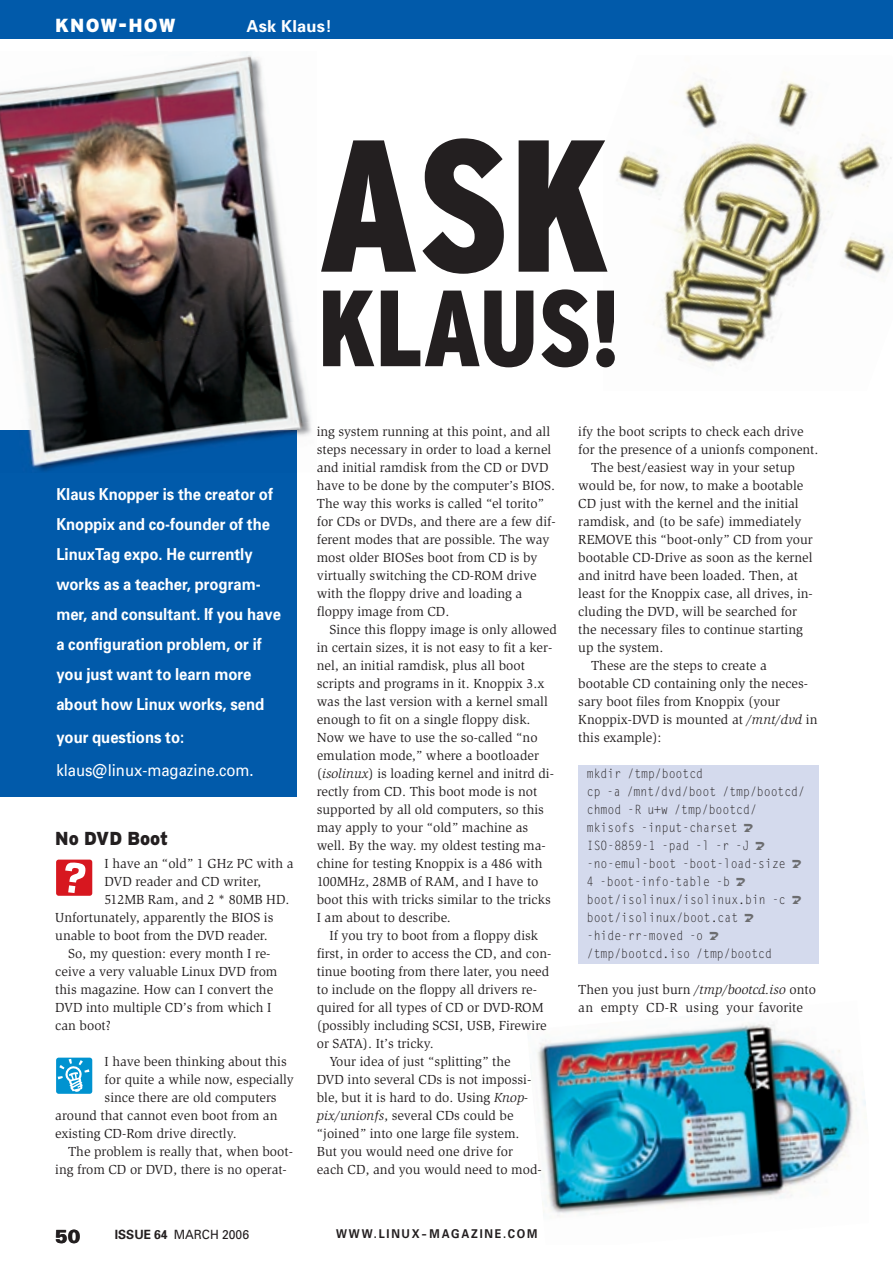
<style>
.page{position:relative;width:893px;height:1263px;background:#fff}
.page>*{position:absolute;margin:0;border:0;box-sizing:border-box;transform-origin:0 0}
.t1{font:900 condensed 187.5px "Interstate";color:#231f20;scale:.95 1}
.t2{font:900 condensed 108px "Interstate";color:#231f20;scale:.95 1}
.t3{font:900 18.9px "Interstate";letter-spacing:.06em;color:#fff}
.t4{font:900 18.9px "Univers";color:#231f20}
.t5{font:900 18.75px "Interstate";color:#231f20;scale:.95 1}
.t6{font:700 16.5px/30px "Univers";color:#fff;scale:.9 1}
.t7{font:16.5px "Univers";color:#fff;scale:.9 1}
.t8{font:700 16.5px "Univers";color:#fff}
.t9{font:13.5px/18px "Slimbach";color:#231f20}
.t10{font:12.75px/18px "Gothic Looser";color:#231f20;scale:.9 1}
.t11{font:12.75px "Univers";color:#231f20;scale:.95 1}
.t12{font:700 12.15px "Univers";letter-spacing:.16em;color:#231f20;scale:.9 1}
.s1{font-style:italic}
.s2{font-weight:700}
</style>
<div class="page">
<img style="left:537px;top:1021px;width:329px;height:195px">
<svg style="left:56px;top:860px;width:36px;height:36px"></svg>
<svg style="left:56px;top:1058px;width:36px;height:36px"></svg>
<div style="left:578px;top:765px;width:241px;height:18px;background:#d4daed"></div>
<div style="left:578px;top:783px;width:241px;height:18px;background:#d4daed"></div>
<div style="left:578px;top:801px;width:241px;height:18px;background:#d4daed"></div>
<div style="left:578px;top:819px;width:241px;height:18px;background:#d4daed"></div>
<div style="left:578px;top:837px;width:241px;height:18px;background:#d4daed"></div>
<div style="left:578px;top:855px;width:241px;height:18px;background:#d4daed"></div>
<div style="left:578px;top:873px;width:241px;height:18px;background:#d4daed"></div>
<div style="left:578px;top:891px;width:241px;height:18px;background:#d4daed"></div>
<div style="left:578px;top:909px;width:241px;height:18px;background:#d4daed"></div>
<div style="left:578px;top:927px;width:241px;height:18px;background:#d4daed"></div>
<div style="left:578px;top:945px;width:241px;height:18px;background:#d4daed"></div>
<img style="left:616px;top:79px;width:277px;height:288px">
<div style="left:0;top:431px;width:297px;height:365px;background:#015aaa"></div>
<img style="left:0;top:57px;width:292px;height:257px">
<img style="left:0;top:314px;width:310px;height:117px">
<img style="left:210px;top:414px;width:102px;height:22px">
<img style="left:28px;top:431px;width:269px;height:41px">
<div style="left:0;top:0;width:893px;height:38px;background:#015aaa"></div>
<h3 class="t3" style="left:55px;top:15px;width:122px">KNOW-HOW</h3>
<p class="t8" style="left:247px;top:16px;width:87px">Ask Klaus!</p>
<h1 class="t1" style="left:318px;top:102px;width:309px">ASK</h1>
<h2 class="t2" style="left:318px;top:268px;width:319px">KLAUS!</h2>
<p class="t6" style="left:56px;top:478px;width:251px">Klaus Knopper is the creator of<br>Knoppix and co-founder of the<br>LinuxTag expo. He currently works as a teacher, program&shy;mer, and consultant. If you have a configuration problem, or if you just want to learn more about how Linux works, send</p>
<p class="t6" style="left:56px;top:721px;width:144px">your questions to:</p>
<p class="t7" style="left:56px;top:760px;width:221px">klaus@linux-magazine.com.</p>
<h3 class="t5" style="left:55px;top:828px;width:121px">No DVD Boot</h3>
<p class="t9" style="left:105px;top:855px;width:190px">I have an “old” 1 GHz PC with a</p>
<p class="t9" style="left:105px;top:873px;width:158px">DVD reader and CD writer,</p>
<p class="t9" style="left:105px;top:891px;width:186px">512MB Ram, and 2 * 80MB HD.</p>
<p class="t9" style="left:55px;top:909px;width:220px">Unfortunately, apparently the BIOS is</p>
<p class="t9" style="left:55px;top:927px;width:214px">unable to boot from the DVD reader.</p>
<p class="t9" style="left:68px;top:945px;width:204px">So, my question: every month I re-</p>
<p class="t9" style="left:55px;top:963px;width:224px">ceive a very valuable Linux DVD from</p>
<p class="t9" style="left:55px;top:981px;width:219px">this magazine. How can I convert the</p>
<p class="t9" style="left:55px;top:999px;width:218px">DVD into multiple CD’s from which I</p>
<p class="t9" style="left:55px;top:1017px;width:57px">can boot?</p>
<p class="t9" style="left:105px;top:1053px;width:184px">I have been thinking about this</p>
<p class="t9" style="left:105px;top:1071px;width:191px">for quite a while now, especially</p>
<p class="t9" style="left:105px;top:1089px;width:173px">since there are old computers</p>
<p class="t9" style="left:55px;top:1107px;width:224px">around that cannot even boot from an</p>
<p class="t9" style="left:55px;top:1125px;width:183px">existing CD-Rom drive directly.</p>
<p class="t9" style="left:68px;top:1143px;width:226px">The problem is really that, when boot-</p>
<p class="t9" style="left:55px;top:1161px;width:233px">ing from CD or DVD, there is no operat-</p>
<p class="t9" style="left:317px;top:423px;width:240px">ing system running at this point, and all steps necessary in order to load a kernel and initial ramdisk from the CD or DVD have to be done by the computer’s BIOS.<br>The way this works is called “el torito” for CDs or DVDs, and there are a few dif&shy;ferent modes that are possible. The way most older BIOSes boot from CD is by virtually switching the CD-ROM drive with the floppy drive and loading a floppy image from CD.</p>
<p class="t9" style="left:317px;top:621px;width:242px;text-indent:13px">Since this floppy image is only allowed in certain sizes, it is not easy to fit a ker&shy;nel, an initial ramdisk, plus all boot scripts and programs in it. Knoppix 3.x was the last version with a kernel small enough to fit on a single floppy disk.<br>Now we have to use the so-called “no emulation mode,” where a bootloader (<span class="s1">isolinux</span>) is loading kernel and initrd di&shy;rectly from CD. This boot mode is not supported by all old computers, so this may apply to your “old” machine as well. By the way. my oldest testing ma&shy;chine for testing Knoppix is a 486 with 100MHz, 28MB of RAM, and I have to boot this with tricks similar to the tricks I am about to describe.</p>
<p class="t9" style="left:330px;top:927px;width:210px">If you try to boot from a floppy disk</p>
<p class="t9" style="left:317px;top:945px;width:236px">first, in order to access the CD, and con-</p>
<p class="t9" style="left:317px;top:963px;width:234px">tinue booting from there later, you need</p>
<p class="t9" style="left:317px;top:981px;width:222px">to include on the floppy all drivers re-</p>
<p class="t9" style="left:317px;top:999px;width:228px">quired for all types of CD or DVD-ROM</p>
<p class="t9" style="left:317px;top:1017px;width:231px">(possibly including SCSI, USB, Firewire</p>
<p class="t9" style="left:317px;top:1035px;width:119px">or SATA). It’s tricky.</p>
<p class="t9" style="left:330px;top:1053px;width:183px">Your idea of just “splitting” the</p>
<p class="t9" style="left:317px;top:1071px;width:216px">DVD into several CDs is not impossi-</p>
<p class="t9" style="left:317px;top:1089px;width:213px">ble, but it is hard to do. Using <span class="s1">Knop-</span></p>
<p class="t9" style="left:317px;top:1107px;width:198px"><span class="s1">pix/unionfs</span>, several CDs could be</p>
<p class="t9" style="left:317px;top:1125px;width:204px">“joined” into one large file system.</p>
<p class="t9" style="left:317px;top:1143px;width:198px">But you would need one drive for</p>
<p class="t9" style="left:317px;top:1161px;width:226px">each CD, and you would need to mod-</p>
<p class="t9" style="left:578px;top:423px;width:227px">ify the boot scripts to check each drive</p>
<p class="t9" style="left:578px;top:441px;width:242px">for the presence of a unionfs component.</p>
<p class="t9" style="left:591px;top:459px;width:205px">The best/ easiest way in your setup</p>
<p class="t9" style="left:578px;top:477px;width:227px">would be, for now, to make a bootable</p>
<p class="t9" style="left:578px;top:495px;width:222px">CD just with the kernel and the initial</p>
<p class="t9" style="left:578px;top:513px;width:225px">ramdisk, and (to be safe) immediately</p>
<p class="t9" style="left:578px;top:531px;width:236px">REMOVE this “boot-only” CD from your</p>
<p class="t9" style="left:578px;top:549px;width:236px">bootable CD-Drive as soon as the kernel</p>
<p class="t9" style="left:578px;top:567px;width:221px">and initrd have been loaded. Then, at</p>
<p class="t9" style="left:578px;top:585px;width:236px">least for the Knoppix case, all drives, in-</p>
<p class="t9" style="left:578px;top:603px;width:220px">cluding the DVD, will be searched for</p>
<p class="t9" style="left:578px;top:621px;width:226px">the necessary files to continue starting</p>
<p class="t9" style="left:578px;top:639px;width:87px">up the system.</p>
<p class="t9" style="left:591px;top:657px;width:177px">These are the steps to create a</p>
<p class="t9" style="left:578px;top:675px;width:231px">bootable CD containing only the neces-</p>
<p class="t9" style="left:578px;top:693px;width:203px">sary boot files from Knoppix (your</p>
<p class="t9" style="left:578px;top:711px;width:241px">Knoppix-DVD is mounted at <span class="s1">/mnt/dvd</span> in</p>
<p class="t9" style="left:578px;top:729px;width:85px">this example):</p>
<p class="t10" style="left:587px;top:764px;width:244px">mkdir /tmp/bootcd<br>cp -a /mnt/dvd/boot /tmp/bootcd/ chmod -R u+w /tmp/bootcd/ mkisofs -input-charset<br>ISO-8859-1 -pad -l -r -J -no-emul-boot -boot-load-size<br>4 -boot-info-table -b boot/isolinux/isolinux.bin -c boot/isolinux/boot.cat -hide-rr-moved -o /tmp/bootcd.iso /tmp/bootcd</p>
<p class="t9" style="left:578px;top:981px;width:239px">Then you just burn <span class="s1">/tmp/bootcd.iso</span> onto an empty CD-R using your favorite</p>
<h3 class="t4" style="left:55px;top:1225px;width:27px">50</h3>
<p class="t11" style="left:115px;top:1226px;width:143px"><span class="s2">ISSUE 64</span> MARCH 2006</p>
<p class="t12" style="left:336px;top:1226px;width:225px">WWW.LINUX-MAGAZINE.COM</p>
</div>
